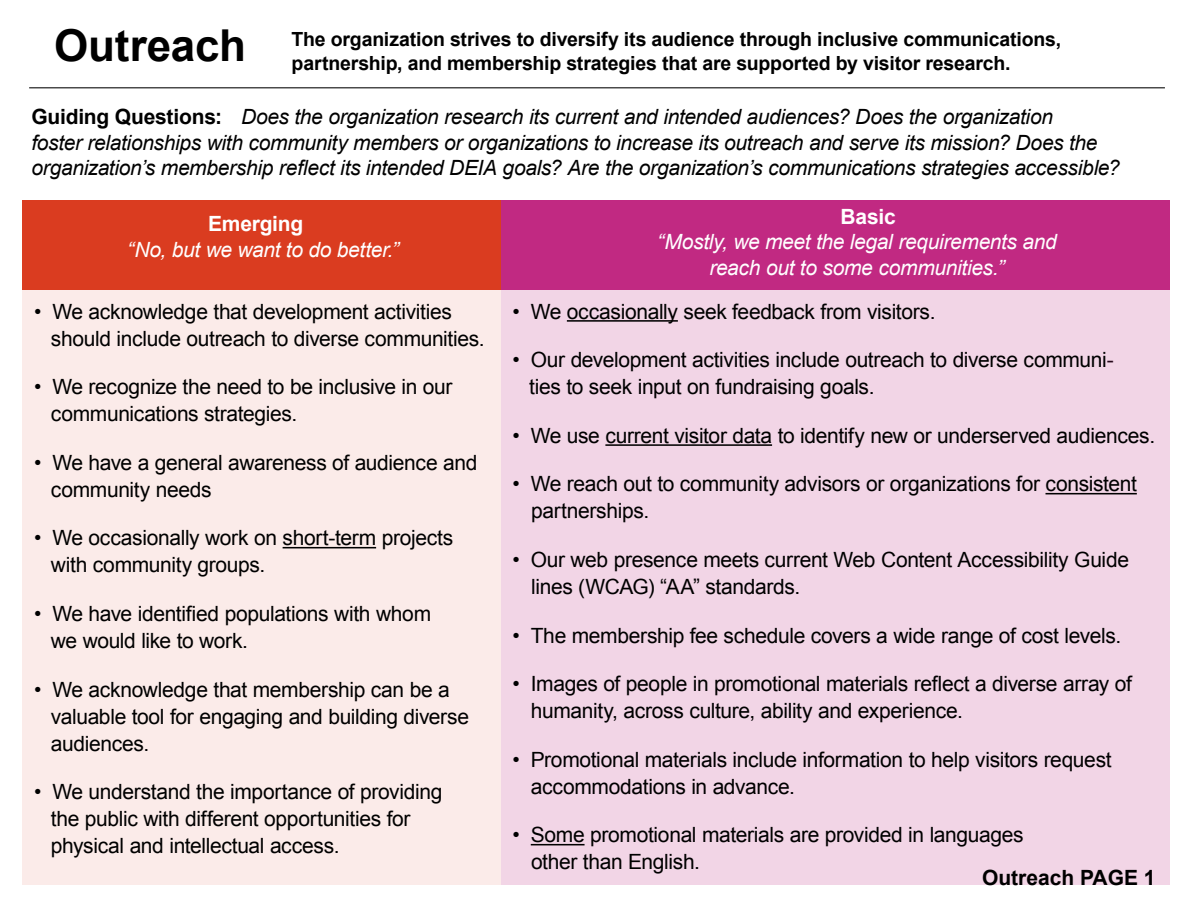
<style>
.page{position:relative;width:1188px;height:918px;background:#fff}
.page>*{position:absolute;margin:0;border:0;box-sizing:border-box;transform-origin:0 0}
.t1{font:700 43.95px "Arial";letter-spacing:-.005em;color:#000}
.t2{font:21px/27px "Arial";letter-spacing:-.015em;color:#000}
.t3{font:italic 21px/25.5px "Arial";letter-spacing:-.015em;color:#000}
.t4{font:italic 21px/25.5px "Arial";letter-spacing:-.015em;color:#fff;text-align:center}
.t5{font:700 21px "Arial";letter-spacing:-.005em;color:#000}
.t6{font:700 21px "Arial";letter-spacing:-.01em;color:#fff}
.t7{font:700 19.5px/24px "Arial";letter-spacing:-.01em;color:#000}
</style>
<div class="page">
<hr style="left:29px;top:87px;width:1136px;height:1px;background:#000">
<div style="left:22px;top:200px;width:479px;height:90px;background:#da3c20"></div>
<div style="left:22px;top:269px;width:479px;height:616px;background:#fbebe9"></div>
<hr style="left:283px;top:547px;width:93px;height:1px;background:#000">
<div style="left:501px;top:269px;width:669px;height:616px;background:#f2d5e6"></div>
<div style="left:501px;top:200px;width:669px;height:90px;background:#c12982"></div>
<hr style="left:567px;top:320px;width:111px;height:2px;background:#000">
<hr style="left:605px;top:444px;width:167px;height:2px;background:#000">
<hr style="left:1046px;top:493px;width:91px;height:1px;background:#000">
<hr style="left:531px;top:844px;width:54px;height:1px;background:#000">
<h1 class="t1" style="left:54px;top:17px;width:194px">Outreach</h1>
<p class="t7" style="left:292px;top:27px;width:771px">The organization strives to diversify its audience through inclusive communications, partnership, and membership strategies that are supported by visitor research.</p>
<p class="t3" style="left:32px;top:104px;width:1090px;text-indent:210px">Does the organization research its current and intended audiences? Does the organization<br>foster relationships with community members or organizations to increase its outreach and serve its mission? Does the organization’s membership reflect its intended DEIA goals? Are the organization’s communications strategies accessible?</p>
<p class="t5" style="left:32px;top:103px;width:192px">Guiding Questions:</p>
<p class="t6" style="left:208px;top:210px;width:97px">Emerging</p>
<p class="t4" style="left:127px;top:237px;width:273px">“No, but we want to do better.”</p>
<p class="t2" style="left:51px;top:298px;width:435px;text-indent:-17px">• We acknowledge that development activities should include outreach to diverse communities.</p>
<p class="t2" style="left:51px;top:374px;width:403px;text-indent:-17px">• We recognize the need to be inclusive in our communications strategies.</p>
<p class="t2" style="left:51px;top:449px;width:428px;text-indent:-17px">• We have a general awareness of audience and community needs</p>
<p class="t2" style="left:51px;top:525px;width:404px;text-indent:-17px">• We occasionally work on short-term projects with community groups.</p>
<p class="t2" style="left:51px;top:600px;width:382px;text-indent:-17px">• We have identified populations with whom we would like to work.</p>
<p class="t2" style="left:51px;top:676px;width:420px;text-indent:-17px">• We acknowledge that membership can be a valuable tool for engaging and building diverse audiences.</p>
<p class="t2" style="left:51px;top:779px;width:393px;text-indent:-17px">• We understand the importance of providing the public with different opportunities for physical and intellectual access.</p>
<p class="t6" style="left:841px;top:202px;width:57px">Basic</p>
<p class="t4" style="left:657px;top:229px;width:401px">“Mostly, we meet the legal requirements and reach out to some communities.”</p>
<p class="t2" style="left:512px;top:298px;width:425px">• We occasionally seek feedback from visitors.</p>
<p class="t2" style="left:512px;top:347px;width:603px">• Our development activities include outreach to diverse communi-</p>
<p class="t2" style="left:529px;top:374px;width:347px">ties to seek input on fundraising goals.</p>
<p class="t2" style="left:512px;top:422px;width:644px">• We use current visitor data to identify new or underserved audiences.</p>
<p class="t2" style="left:531px;top:471px;width:607px;text-indent:-19px">• We reach out to community advisors or organizations for consistent partnerships.</p>
<p class="t2" style="left:531px;top:546px;width:599px;text-indent:-19px">• Our web presence meets current Web Content Accessibility Guide lines (WCAG) “AA” standards.</p>
<p class="t2" style="left:512px;top:622px;width:610px">• The membership fee schedule covers a wide range of cost levels.</p>
<p class="t2" style="left:531px;top:671px;width:602px;text-indent:-19px">• Images of people in promotional materials reflect a diverse array of humanity, across culture, ability and experience.</p>
<p class="t2" style="left:531px;top:746px;width:582px;text-indent:-19px">• Promotional materials include information to help visitors request accommodations in advance.</p>
<p class="t2" style="left:531px;top:822px;width:494px;text-indent:-19px">• Some promotional materials are provided in languages other than English.</p>
<p class="t5" style="left:982px;top:863px;width:175px">Outreach PAGE 1</p>
</div>
